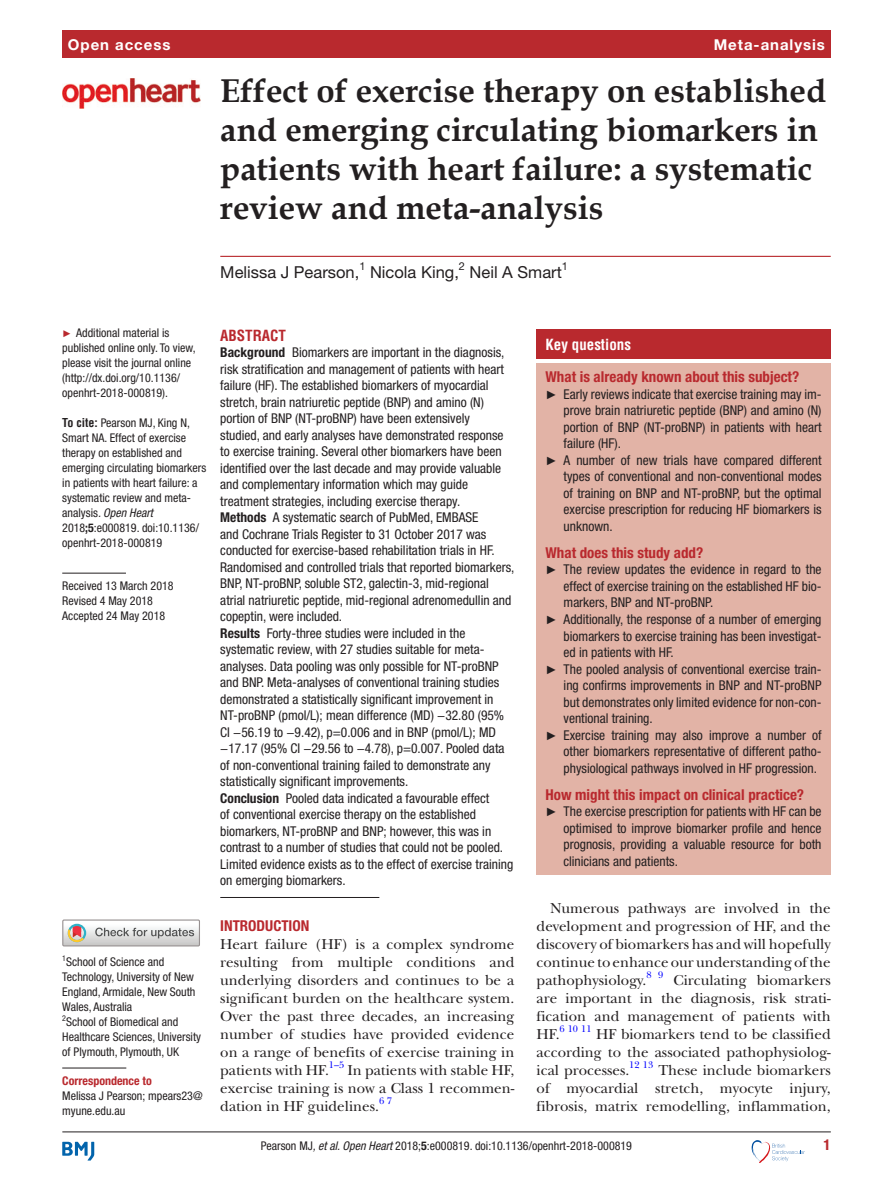
<style>
.page{position:relative;width:893px;height:1191px;background:#fff}
.page>*{position:absolute;margin:0;border:0;box-sizing:border-box;transform-origin:0 0}
.t1{font:700 33px/39px "Book Antiqua";color:#231f20}
.t2{font:16.5px "Helvetica Neue LT Std";color:#231f20}
.t3{font:15px/18px "New Baskerville";color:#231f20;text-align:justify}
.t4{font:700 condensed 15px "Helvetica Neue LT Std";color:#b9292e}
.t5{font:700 15px "Helvetica Neue LT Std";letter-spacing:.065em;color:#fff}
.t6{font:700 condensed 15px "Helvetica";color:#fff}
.t7{font:700 condensed 15px "Helvetica";color:#b9292e}
.t8{font:condensed 13.5px/16.5px "Helvetica Neue LT Std";color:#231f20}
.t9{font:condensed 12px/15px "Helvetica Neue LT Std";color:#231f20}
.t10{font:700 condensed 12px "Helvetica Neue LT Std";color:#b9292e}
.t11{font:10.95px "Helvetica Neue LT Std";color:#231f20}
.t12{font:9.9px "New Baskerville";color:#00f}
.s1{font-family:"Arial";font-stretch:normal;font-size:9.75px;color:#b9292e}
.s2{font-family:"Helvetica LT Std";font-weight:700}
.s3{font-style:italic}
.s4{font-weight:700}
.s5{font-family:"Arial";font-stretch:normal;font-size:12px}
</style>
<div class="page">
<div style="left:62px;top:31px;width:769px;height:27px;background:#b9292e"></div>
<hr style="left:62px;top:1131px;width:769px;height:1px;background:#231f20">
<svg style="left:752px;top:1140px;width:53px;height:23px"></svg>
<svg style="left:62px;top:1141px;width:32px;height:19px"></svg>
<hr style="left:62px;top:573px;width:64px;height:1px;background:#231f20">
<hr style="left:62px;top:1067px;width:64px;height:1px;background:#231f20">
<hr style="left:220px;top:256px;width:611px;height:1px;background:#b9292e">
<div style="left:62px;top:919px;width:138px;height:27px;border:1px solid #969090"></div>
<svg style="left:63px;top:920px;width:136px;height:26px"></svg>
<img style="left:62px;top:78px;width:138px;height:30px">
<hr style="left:220px;top:897px;width:159px;height:1px;background:#231f20">
<div style="left:537px;top:328px;width:294px;height:30px;background:#b9292e"></div>
<div style="left:537px;top:363px;width:294px;height:511px;background:#e2b3a6"></div>
<p class="t5" style="left:68px;top:35px;width:104px">Open access</p>
<p class="t5" style="left:714px;top:35px;width:113px">Meta-analysis</p>
<h1 class="t1" style="left:220px;top:71px;width:607px">Effect of exercise therapy on established and emerging circulating biomarkers in patients with heart failure: a systematic review and meta-analysis</h1>
<p class="t2" style="left:220px;top:262px;width:141px">Melissa J Pearson,</p>
<p class="t11" style="left:359px;top:260px;width:8px">1</p>
<p class="t2" style="left:370px;top:262px;width:90px">Nicola King,</p>
<p class="t11" style="left:459px;top:260px;width:8px">2</p>
<p class="t2" style="left:470px;top:262px;width:94px">Neil A Smart</p>
<p class="t11" style="left:562px;top:260px;width:8px">1</p>
<p class="t9" style="left:62px;top:325px;width:135px"><span class="s1">►</span> Additional material is published online only. To view, please visit the journal online (http://dx.doi.org/10.1136/ openhrt-2018-000819).</p>
<p class="t9" style="left:62px;top:415px;width:146px"><span class="s2">To cite:</span> Pearson MJ, King N,<br>Smart NA. Effect of exercise therapy on established and emerging circulating biomarkers in patients with heart failure: a systematic review and meta&shy;analysis<span class="s3">. Open Heart<br></span>2018<span class="s4">;5</span>:e000819. doi:10.1136/ openhrt-2018-000819</p>
<p class="t9" style="left:62px;top:578px;width:113px">Received 13 March 2018<br>Revised 4 May 2018<br>Accepted 24 May 2018</p>
<p class="t9" style="left:62px;top:954px;width:140px"><sup>1</sup>School of Science and<br>Technology, University of New<br>England, Armidale, New South<br>Wales, Australia<br><sup>2</sup>School of Biomedical and<br>Healthcare Sciences, University of Plymouth, Plymouth, UK</p>
<p class="t10" style="left:62px;top:1073px;width:91px">Correspondence to</p>
<p class="t9" style="left:62px;top:1088px;width:142px">Melissa J Pearson; mpears23@ myune.edu.au</p>
<p class="t7" style="left:220px;top:326px;width:67px">Abstract</p>
<p class="t8" style="left:220px;top:344px;width:296px"><span class="s4">Background</span> Biomarkers are important in the diagnosis, risk stratification and management of patients with heart failure (HF). The established biomarkers of myocardial stretch, brain natriuretic peptide (BNP) and amino (N) portion of BNP (NT-proBNP) have been extensively<br>studied, and early analyses have demonstrated response to exercise training. Several other biomarkers have been identified over the last decade and may provide valuable and complementary information which may guide treatment strategies, including exercise therapy.<br><span class="s4">Methods</span> A systematic search of PubMed, EMBASE<br>and Cochrane Trials Register to 31 October 2017 was conducted for exercise-based rehabilitation trials in HF.<br>Randomised and controlled trials that reported biomarkers, BNP, NT-proBNP, soluble ST2, galectin-3, mid-regional atrial natriuretic peptide, mid-regional adrenomedullin and copeptin, were included.<br><span class="s4">Results</span> Forty-three studies were included in the systematic review, with 27 studies suitable for meta&shy;analyses. Data pooling was only possible for NT-proBNP and BNP. Meta-analyses of conventional training studies demonstrated a statistically significant improvement in NT-proBNP (pmol/L); mean difference (MD) −32.80 (95% CI −56.19 to −9.42), p=0.006 and in BNP (pmol/L); MD −17.17 (95% CI −29.56 to −4.78), p=0.007. Pooled data of non-conventional training failed to demonstrate any statistically significant improvements.<br><span class="s4">Conclusion</span> Pooled data indicated a favourable effect<br>of conventional exercise therapy on the established biomarkers, NT-proBNP and BNP; however, this was in contrast to a number of studies that could not be pooled.<br>Limited evidence exists as to the effect of exercise training on emerging biomarkers.</p>
<p class="t4" style="left:220px;top:916px;width:91px">Introduction</p>
<p class="t3" style="left:220px;top:935px;width:296px">Heart failure (HF) is a complex syndrome resulting from multiple conditions and underlying disorders and continues to be a significant burden on the healthcare system.<br>Over the past three decades, an increasing number of studies have provided evidence on a range of benefits of exercise training in patients with HF.<sup>1–5</sup> In patients with stable HF, exercise training is now a Class 1 recommen&shy;dation in HF guidelines.</p>
<p class="t12" style="left:379px;top:1095px;width:14px">6 7</p>
<p class="t6" style="left:546px;top:335px;width:87px">Key questions</p>
<p class="t4" style="left:546px;top:368px;width:255px">What is already known about this subject?</p>
<p class="t8" style="left:546px;top:386px;width:277px"><span class="s5">►</span> Early reviews indicate that exercise training may im-</p>
<p class="t8" style="left:564px;top:402px;width:259px">prove brain natriuretic peptide (BNP) and amino (N)</p>
<p class="t8" style="left:564px;top:419px;width:259px">portion of BNP (NT-proBNP) in patients with heart</p>
<p class="t8" style="left:564px;top:435px;width:59px">failure (HF).</p>
<p class="t8" style="left:546px;top:452px;width:278px"><span class="s5">►</span> A number of new trials have compared different</p>
<p class="t8" style="left:564px;top:468px;width:260px">types of conventional and non-conventional modes</p>
<p class="t8" style="left:564px;top:485px;width:259px">of training on BNP and NT-proBNP, but the optimal</p>
<p class="t8" style="left:564px;top:501px;width:259px">exercise prescription for reducing HF biomarkers is</p>
<p class="t8" style="left:564px;top:518px;width:51px">unknown.</p>
<p class="t4" style="left:546px;top:543px;width:159px">What does this study add?</p>
<p class="t8" style="left:546px;top:561px;width:278px"><span class="s5">►</span> The review updates the evidence in regard to the</p>
<p class="t8" style="left:564px;top:578px;width:259px">effect of exercise training on the established HF bio-</p>
<p class="t8" style="left:564px;top:594px;width:151px">markers, BNP and NT-proBNP.</p>
<p class="t8" style="left:546px;top:611px;width:277px"><span class="s5">►</span> Additionally, the response of a number of emerging</p>
<p class="t8" style="left:564px;top:627px;width:259px">biomarkers to exercise training has been investigat-</p>
<p class="t8" style="left:564px;top:644px;width:112px">ed in patients with HF.</p>
<p class="t8" style="left:546px;top:660px;width:277px"><span class="s5">►</span> The pooled analysis of conventional exercise train-</p>
<p class="t8" style="left:564px;top:677px;width:259px">ing confirms improvements in BNP and NT-proBNP</p>
<p class="t8" style="left:564px;top:693px;width:259px">but demonstrates only limited evidence for non-con-</p>
<p class="t8" style="left:564px;top:710px;width:91px">ventional training.</p>
<p class="t8" style="left:546px;top:726px;width:278px"><span class="s5">►</span> Exercise training may also improve a number of</p>
<p class="t8" style="left:564px;top:743px;width:260px">other biomarkers representative of different patho-</p>
<p class="t8" style="left:564px;top:759px;width:255px">physiological pathways involved in HF progression.</p>
<p class="t4" style="left:546px;top:785px;width:260px">How might this impact on clinical practice?</p>
<p class="t8" style="left:564px;top:803px;width:259px;text-align:justify;text-indent:-18px"><span class="s5">►</span> The exercise prescription for patients with HF can be optimised to improve biomarker profile and hence prognosis, providing a valuable resource for both clinicians and patients.</p>
<p class="t3" style="left:537px;top:899px;width:296px;text-indent:14px">Numerous pathways are involved in the development and progression of HF, and the discovery of biomarkers has and will hopefully continue to enhance our understanding of the pathophysiology.</p>
<p class="t12" style="left:646px;top:969px;width:19px">8 9</p>
<p class="t3" style="left:537px;top:971px;width:296px;text-indent:137px">Circulating biomarkers are important in the diagnosis, risk strati&shy;fication and management of patients with HF.</p>
<p class="t12" style="left:560px;top:1023px;width:33px">6 10 11</p>
<p class="t3" style="left:537px;top:1025px;width:296px;text-indent:59px">HF biomarkers tend to be classified according to the associated pathophysiolog&shy;ical processes.</p>
<p class="t12" style="left:629px;top:1059px;width:26px">12 13</p>
<p class="t3" style="left:537px;top:1061px;width:296px;text-indent:122px">These include biomarkers of myocardial stretch, myocyte injury, fibrosis, matrix remodelling, inflammation,</p>
<p class="t9" style="left:261px;top:1138px;width:373px">Pearson MJ<span class="s3">, et al. Open Heart</span> 2018;<span class="s4">5</span>:e000819. doi:10.1136/openhrt-2018-000819</p>
<p class="t4" style="left:824px;top:1135px;width:9px">1</p>
</div>
